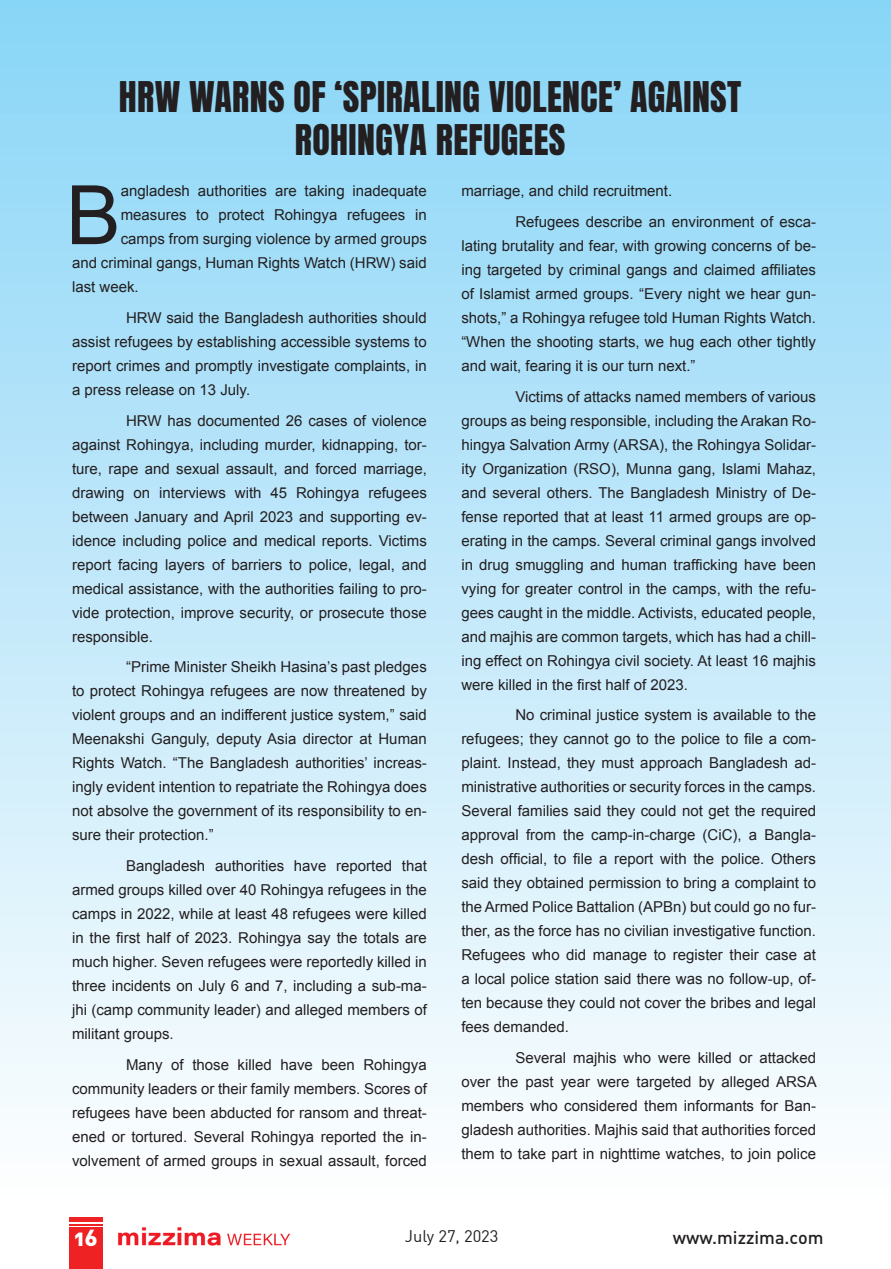
<style>
.page{position:relative;width:891px;height:1269px;background:#fff}
.page>*{position:absolute;margin:0;border:0;box-sizing:border-box;transform-origin:0 0}
.t1{font:82.05px "Arial";color:#231f20}
.t2{font:36px/43.2px "Anton";letter-spacing:.01em;color:#231f20;text-align:center}
.t3{font:22.5px "DIN Black Alternate";color:#fff}
.t4{font:500 18px "DIN";color:#231f20}
.t5{font:16.5px "DIN";color:#231f20}
.t6{font:15px/24px "Arial";color:#231f20;text-align:justify}
</style>
<div class="page">
<img style="left:118px;top:1227px;width:172px;height:19px">
<hr style="left:69px;top:1217px;width:33px;height:4px;background:#ee2123">
<hr style="left:69px;top:1224px;width:33px;height:2px;background:#ee2123">
<div style="left:69px;top:1228px;width:33px;height:41px;background:#ee2123"></div>
<div style="left:1px;top:0;width:889px;height:1205px;background:linear-gradient(to bottom,#89d5f7,#fefefe)"></div>
<h2 class="t2" style="left:119px;top:78px;width:624px">HRW WARNS OF ‘SPIRALING VIOLENCE’ AGAINST<br>ROHINGYA REFUGEES</h2>
<h1 class="t1" style="left:66px;top:162px;width:56px">B</h1>
<p class="t6" style="left:121px;top:179px;width:308px">angladesh authorities are taking inadequate</p>
<p class="t6" style="left:121px;top:203px;width:308px">measures to protect Rohingya refugees in</p>
<p class="t6" style="left:121px;top:227px;width:308px">camps from surging violence by armed groups</p>
<p class="t6" style="left:72px;top:251px;width:356px">and criminal gangs, Human Rights Watch (HRW) said</p>
<p class="t6" style="left:72px;top:275px;width:68px">last week.</p>
<p class="t6" style="left:72px;top:306px;width:356px;text-indent:54px">HRW said the Bangladesh authorities should assist refugees by establishing accessible systems to report crimes and promptly investigate complaints, in a press release on 13 July.</p>
<p class="t6" style="left:72px;top:409px;width:356px;text-indent:54px">HRW has documented 26 cases of violence against Rohingya, including murder, kidnapping, tor&shy;ture, rape and sexual assault, and forced marriage, drawing on interviews with 45 Rohingya refugees between January and April 2023 and supporting ev&shy;idence including police and medical reports. Victims report facing layers of barriers to police, legal, and medical assistance, with the authorities failing to pro&shy;vide protection, improve security, or prosecute those responsible.</p>
<p class="t6" style="left:72px;top:655px;width:356px;text-indent:54px">“Prime Minister Sheikh Hasina’s past pledges to protect Rohingya refugees are now threatened by violent groups and an indifferent justice system,” said Meenakshi Ganguly, deputy Asia director at Human Rights Watch. “The Bangladesh authorities’ increas&shy;ingly evident intention to repatriate the Rohingya does not absolve the government of its responsibility to en&shy;sure their protection.”</p>
<p class="t6" style="left:72px;top:854px;width:356px;text-indent:54px">Bangladesh authorities have reported that armed groups killed over 40 Rohingya refugees in the camps in 2022, while at least 48 refugees were killed in the first half of 2023. Rohingya say the totals are much higher. Seven refugees were reportedly killed in three incidents on July 6 and 7, including a sub-ma&shy;jhi (camp community leader) and alleged members of militant groups.</p>
<p class="t6" style="left:72px;top:1053px;width:356px;text-indent:54px">Many of those killed have been Rohingya community leaders or their family members. Scores of refugees have been abducted for ransom and threat&shy;ened or tortured. Several Rohingya reported the in&shy;volvement of armed groups in sexual assault, forced</p>
<p class="t6" style="left:515px;top:176px;width:302px;line-height:30.8px;text-indent:-54px">marriage, and child recruitment.<br>Refugees describe an environment of esca-</p>
<p class="t6" style="left:461px;top:234px;width:356px">lating brutality and fear, with growing concerns of be&shy;ing targeted by criminal gangs and claimed affiliates of Islamist armed groups. “Every night we hear gun&shy;shots,” a Rohingya refugee told Human Rights Watch. “When the shooting starts, we hug each other tightly and wait, fearing it is our turn next.”</p>
<p class="t6" style="left:461px;top:385px;width:356px;text-indent:54px">Victims of attacks named members of various groups as being responsible, including the Arakan Ro&shy;hingya Salvation Army (ARSA), the Rohingya Solidar&shy;ity Organization (RSO), Munna gang, Islami Mahaz, and several others. The Bangladesh Ministry of De&shy;fense reported that at least 11 armed groups are op&shy;erating in the camps. Several criminal gangs involved in drug smuggling and human trafficking have been vying for greater control in the camps, with the refu&shy;gees caught in the middle. Activists, educated people, and majhis are common targets, which has had a chill&shy;ing effect on Rohingya civil society. At least 16 majhis were killed in the first half of 2023.</p>
<p class="t6" style="left:461px;top:703px;width:356px;text-indent:54px">No criminal justice system is available to the refugees; they cannot go to the police to file a com&shy;plaint. Instead, they must approach Bangladesh ad&shy;ministrative authorities or security forces in the camps.<br>Several families said they could not get the required approval from the camp-in-charge (CiC), a Bangla&shy;desh official, to file a report with the police. Others said they obtained permission to bring a complaint to the Armed Police Battalion (APBn) but could go no fur&shy;ther, as the force has no civilian investigative function.<br>Refugees who did manage to register their case at a local police station said there was no follow-up, of&shy;ten because they could not cover the bribes and legal fees demanded.</p>
<p class="t6" style="left:461px;top:1046px;width:357px;text-indent:54px">Several majhis who were killed or attacked over the past year were targeted by alleged ARSA members who considered them informants for Ban&shy;gladesh authorities. Majhis said that authorities forced them to take part in nighttime watches, to join police</p>
<h3 class="t3" style="left:74px;top:1223px;width:25px">16</h3>
<p class="t5" style="left:405px;top:1226px;width:95px">July 27, 2023</p>
<p class="t4" style="left:673px;top:1226px;width:152px">www.mizzima.com</p>
</div>
